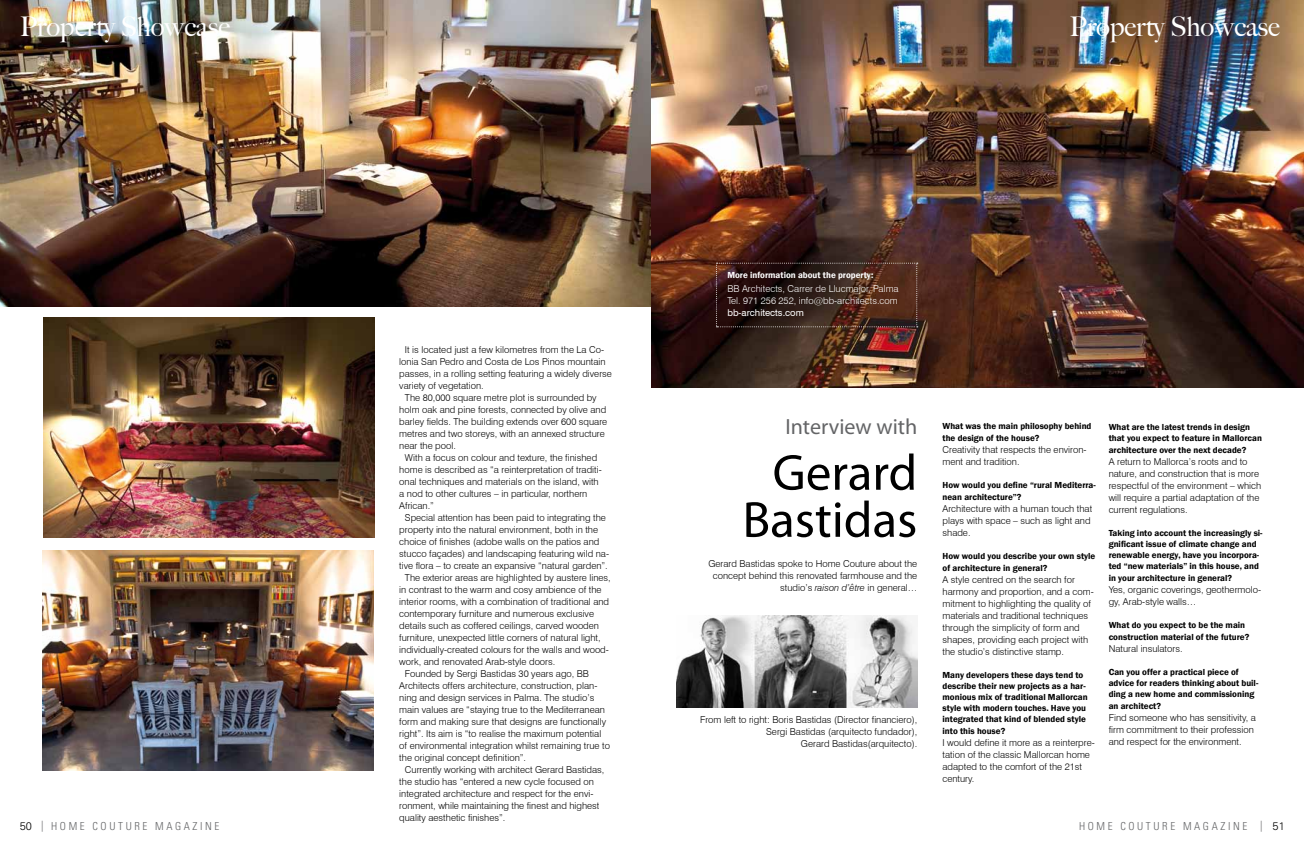
<style>
.page{position:relative;width:1304px;height:851px;background:#fff}
.page>*{position:absolute;margin:0;border:0;box-sizing:border-box;transform-origin:0 0}
.t1{font:51px/47px "Myriad Pro";color:#000;text-align:center}
.t2{font:27px "Big Caslon Rom";color:#fff}
.t3{font:22px "Myriad Pro";color:#646567}
.t4{font:300 condensed 11px "Univers";letter-spacing:.24em;color:#646567}
.t5{font:300 9.5px/12px "Swiss 721 BT";color:#000}
.t6{font:300 9.5px/12px "Swiss 721 BT";color:#fff}
.t7{font:9.5px "Swiss 721 BT";color:#fff}
.t8{font:600 9px/11px "Franklin Gothic";color:#000}
.t9{font:600 9px "Franklin Gothic";color:#fff}
.s1{font-style:italic}
.s2{font-stretch:normal;color:#000}
</style>
<div class="page">
<img style="left:0;top:0;width:652px;height:307px">
<img style="left:652px;top:0;width:652px;height:387px">
<img style="left:43px;top:550px;width:330px;height:220px">
<img style="left:43px;top:317px;width:331px;height:220px">
<svg style="left:716px;top:262px;width:202px;height:65px;background:#3a2019"></svg>
<img style="left:676px;top:615px;width:241px;height:92px">
<h2 class="t2" style="left:20px;top:10px;width:212px">Property Showcase</h2>
<h2 class="t2" style="left:1070px;top:10px;width:212px">Property Showcase</h2>
<p class="t9" style="left:727px;top:270px;width:147px">More information about the property:</p>
<p class="t6" style="left:727px;top:282px;width:173px">BB Architects, Carrer de Llucmajor, Palma<br>Tel. 971 256 252, info@bb-architects.com</p>
<p class="t7" style="left:727px;top:306px;width:78px">bb-architects.com</p>
<p class="t5" style="left:405px;top:343px;width:201px">It is located just a few kilometres from the La Co-</p>
<p class="t5" style="left:399px;top:355px;width:208px">lonia San Pedro and Costa de Los Pinos mountain</p>
<p class="t5" style="left:399px;top:367px;width:214px">passes, in a rolling setting featuring a widely diverse</p>
<p class="t5" style="left:399px;top:379px;width:86px">variety of vegetation.</p>
<p class="t5" style="left:405px;top:391px;width:193px">The 80,000 square metre plot is surrounded by</p>
<p class="t5" style="left:399px;top:403px;width:208px">holm oak and pine forests, connected by olive and</p>
<p class="t5" style="left:399px;top:415px;width:210px">barley fields. The building extends over 600 square</p>
<p class="t5" style="left:399px;top:427px;width:207px">metres and two storeys, with an annexed structure</p>
<p class="t5" style="left:399px;top:439px;width:58px">near the pool.</p>
<p class="t5" style="left:405px;top:451px;width:194px">With a focus on colour and texture, the finished</p>
<p class="t5" style="left:399px;top:463px;width:204px">home is described as “a reinterpretation of traditi-</p>
<p class="t5" style="left:399px;top:475px;width:201px">onal techniques and materials on the island, with</p>
<p class="t5" style="left:399px;top:487px;width:190px">a nod to other cultures – in particular, northern</p>
<p class="t5" style="left:399px;top:499px;width:36px">African.”</p>
<p class="t5" style="left:405px;top:511px;width:202px">Special attention has been paid to integrating the</p>
<p class="t5" style="left:399px;top:523px;width:200px">property into the natural environment, both in the</p>
<p class="t5" style="left:399px;top:535px;width:202px">choice of finishes (adobe walls on the patios and</p>
<p class="t5" style="left:399px;top:547px;width:211px">stucco façades) and landscaping featuring wild na-</p>
<p class="t5" style="left:399px;top:559px;width:210px">tive flora – to create an expansive “natural garden”.</p>
<p class="t5" style="left:405px;top:571px;width:207px">The exterior areas are highlighted by austere lines,</p>
<p class="t5" style="left:399px;top:583px;width:204px">in contrast to the warm and cosy ambience of the</p>
<p class="t5" style="left:399px;top:595px;width:211px">interior rooms, with a combination of traditional and</p>
<p class="t5" style="left:399px;top:607px;width:196px">contemporary furniture and numerous exclusive</p>
<p class="t5" style="left:399px;top:619px;width:201px">details such as coffered ceilings, carved wooden</p>
<p class="t5" style="left:399px;top:631px;width:203px">furniture, unexpected little corners of natural light,</p>
<p class="t5" style="left:399px;top:643px;width:211px">individually-created colours for the walls and wood-</p>
<p class="t5" style="left:399px;top:655px;width:158px">work, and renovated Arab-style doors.</p>
<p class="t5" style="left:405px;top:667px;width:179px">Founded by Sergi Bastidas 30 years ago, BB</p>
<p class="t5" style="left:399px;top:679px;width:200px">Architects offers architecture, construction, plan-</p>
<p class="t5" style="left:399px;top:691px;width:197px">ning and design services in Palma. The studio’s</p>
<p class="t5" style="left:399px;top:703px;width:207px">main values are “staying true to the M editerranean</p>
<p class="t5" style="left:399px;top:715px;width:208px">form and making sure that designs are functionally</p>
<p class="t5" style="left:399px;top:727px;width:204px">right”. Its aim is “to realise the maximum potential</p>
<p class="t5" style="left:399px;top:739px;width:212px">of environmental integration whilst remaining true to</p>
<p class="t5" style="left:399px;top:751px;width:128px">the original concept definition”.</p>
<p class="t5" style="left:405px;top:763px;width:201px">Currently working with architect Gerard Bastidas,</p>
<p class="t5" style="left:399px;top:775px;width:196px">the studio has “entered a new cycle focused on</p>
<p class="t5" style="left:399px;top:787px;width:196px">integrated architecture and respect for the envi-</p>
<p class="t5" style="left:399px;top:799px;width:202px">ronment, while maintaining the finest and highest</p>
<p class="t5" style="left:399px;top:811px;width:108px">quality aesthetic finishes”.</p>
<h3 class="t3" style="left:785px;top:413px;width:133px">Interview with</h3>
<h1 class="t1" style="left:742px;top:448px;width:176px">Gerard<br>Bastidas</h1>
<p class="t8" style="left:943px;top:420px;width:150px;line-height:12px">What was the main philosophy behind the design of the house?</p>
<p class="t5" style="left:943px;top:443px;width:146px">Creativity that respects the environ&shy;ment and tradition.</p>
<p class="t8" style="left:943px;top:479px;width:155px;line-height:12px">How would you define “rural Mediterra&shy;nean architecture”?</p>
<p class="t5" style="left:943px;top:502px;width:151px">Architecture with a human touch that plays with space – such as light and shade.</p>
<p class="t8" style="left:943px;top:550px;width:154px;line-height:12px">How would you describe your own style of architecture in general?</p>
<p class="t5" style="left:943px;top:573px;width:153px">A style centred on the search for harmony and proportion, and a com&shy;mitment to highlighting the quality of materials and traditional techniques through the simplicity of form and shapes, providing each project with the studio’s distinctive stamp.</p>
<p class="t8" style="left:943px;top:669px;width:147px">Many developers these days tend to describe their new projects as a har&shy;monious mix of traditional Mallorcan style with modern touches. Have you integrated that kind of blended style</p>
<p class="t8" style="left:943px;top:725px;width:64px">into this house?</p>
<p class="t5" style="left:943px;top:736px;width:154px">I would define it more as a reinterpre&shy;tation of the classic Mallorcan home adapted to the comfort of the 21st century.</p>
<p class="t8" style="left:1109px;top:421px;width:155px">What are the latest trends in design that you expect to feature in Mallorcan</p>
<p class="t8" style="left:1109px;top:444px;width:139px">architecture over the next decade?</p>
<p class="t5" style="left:1109px;top:455px;width:154px">A return to M allorca’s roots and to nature, and construction that is more respectful of the environment – which will require a partial adaptation of the current regulations.</p>
<p class="t8" style="left:1109px;top:527px;width:155px">Taking into account the increasingly si&shy;gnificant issue of climate change and renewable energy, have you incorpora&shy;ted “new materials” in this house, and</p>
<p class="t8" style="left:1109px;top:572px;width:125px">in your architecture in general?</p>
<p class="t5" style="left:1109px;top:583px;width:154px">Yes, organic coverings, geothermolo&shy;gy, Arab-style walls…</p>
<p class="t8" style="left:1109px;top:619px;width:142px;line-height:12px">What do you expect to be the main construction material of the future?</p>
<p class="t5" style="left:1109px;top:642px;width:75px">Natural insulators.</p>
<p class="t8" style="left:1109px;top:666px;width:151px">Can you offer a practical piece of advice for readers thinking about buil&shy;ding a new home and commissioning</p>
<p class="t8" style="left:1109px;top:700px;width:54px">an architect?</p>
<p class="t5" style="left:1109px;top:711px;width:149px">Find someone who has sensitivity, a firm commitment to their profession and respect for the environment.</p>
<p class="t5" style="left:708px;top:557px;width:210px;text-align:right">Gerard Bastidas spoke to H ome Couture about the concept behind this renovated farmhouse and the studio’s <span class="s1">raison d’être</span> in general…</p>
<p class="t5" style="left:700px;top:713px;width:219px;text-align:right">From left to right: Boris Bastidas (Director financiero),<br>Sergi Bastidas (arquitecto fundador),<br>Gerard Bastidas(arquitecto).</p>
<p class="t4" style="left:20px;top:819px;width:201px"><span class="s2">50</span> | HOME COUTURE MAGAZINE</p>
<p class="t4" style="left:1079px;top:819px;width:207px">HOME COUTURE MAGAZINE | <span class="s2">51</span></p>
</div>
